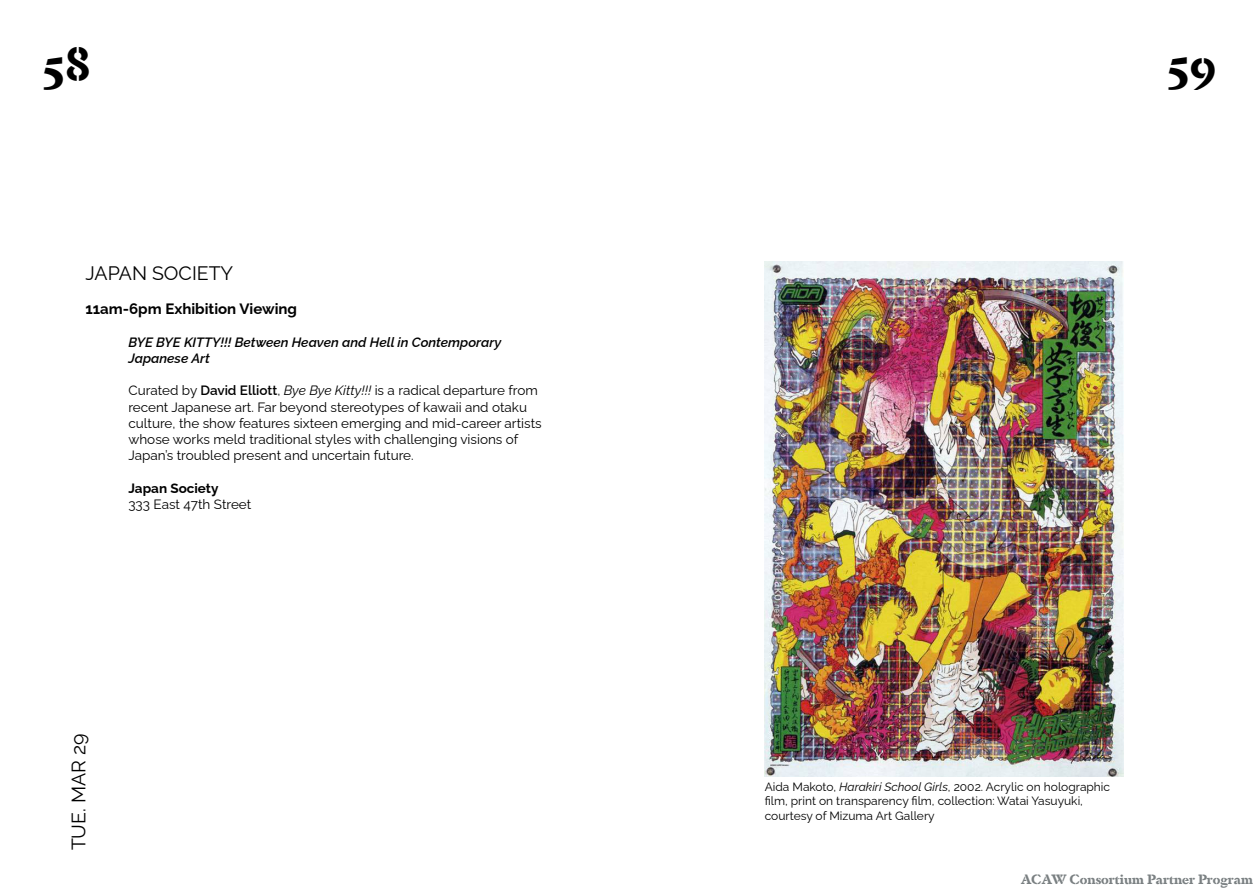
<style>
.page{position:relative;width:1259px;height:893px;background:#fff}
.page>*{position:absolute;margin:0;border:0;box-sizing:border-box;transform-origin:0 0}
.t1{font:700 46.5px "Dapifer Stencil";color:#000}
.t2{font:19.5px "Raleway";color:#000}
.t3{font:700 15px "Raleway";color:#000}
.t4{font:13.5px/16.2px "Raleway";color:#000}
.t5{font:italic 600 13.5px/16.2px "Raleway";color:#000}
.t6{font:700 13.5px "Dapifer Stencil";color:#7a8082}
.t7{font:700 13.5px "Raleway";color:#000}
.t8{font:12px/14.4px "Raleway";color:#000}
.s1{font-weight:600}
.s2{font-style:italic}
</style>
<div class="page">
<img style="left:765px;top:262px;width:358px;height:515px">
<h1 class="t1" style="left:43px;top:29px;width:50px">58</h1>
<h1 class="t1" style="left:1167px;top:29px;width:51px">59</h1>
<h2 class="t2" style="left:85px;top:258px;width:149px">JAPAN SOCIETY</h2>
<p class="t3" style="left:85px;top:298px;width:213px">11am-6pm Exhibition Viewing</p>
<p class="t5" style="left:128px;top:333px;width:374px">BYE BYE KITTY!!! Between Heaven and Hell in Contemporary<br>Japanese Art</p>
<p class="t4" style="left:128px;top:381px;width:415px">Curated by <span class="s1">David Elliott</span>, <span class="s2">Bye Bye Kitty!!!</span> is a radical departure from recent Japanese art. Far beyond stereotypes of kawaii and otaku culture, the show features sixteen emerging and mid-career artists whose works meld traditional styles with challenging visions of Japan’s troubled present and uncertain future.</p>
<p class="t7" style="left:128px;top:477px;width:92px">Japan Society</p>
<p class="t4" style="left:128px;top:495px;width:124px">333 East 47th Street</p>
<h2 class="t2" style="left:63px;top:850px;width:118px;rotate:-90deg">TUE. MAR 29</h2>
<p class="t8" style="left:765px;top:778px;width:347px">Aida Makoto, <span class="s2">Harakiri School Girls</span>, 2002. Acrylic on holographic film, print on transparency film, collection: Watai Yasuyuki, courtesy of Mizuma Art Gallery</p>
<p class="t6" style="left:1020px;top:870px;width:233px">ACAW Consortium Partner Program</p>
</div>
